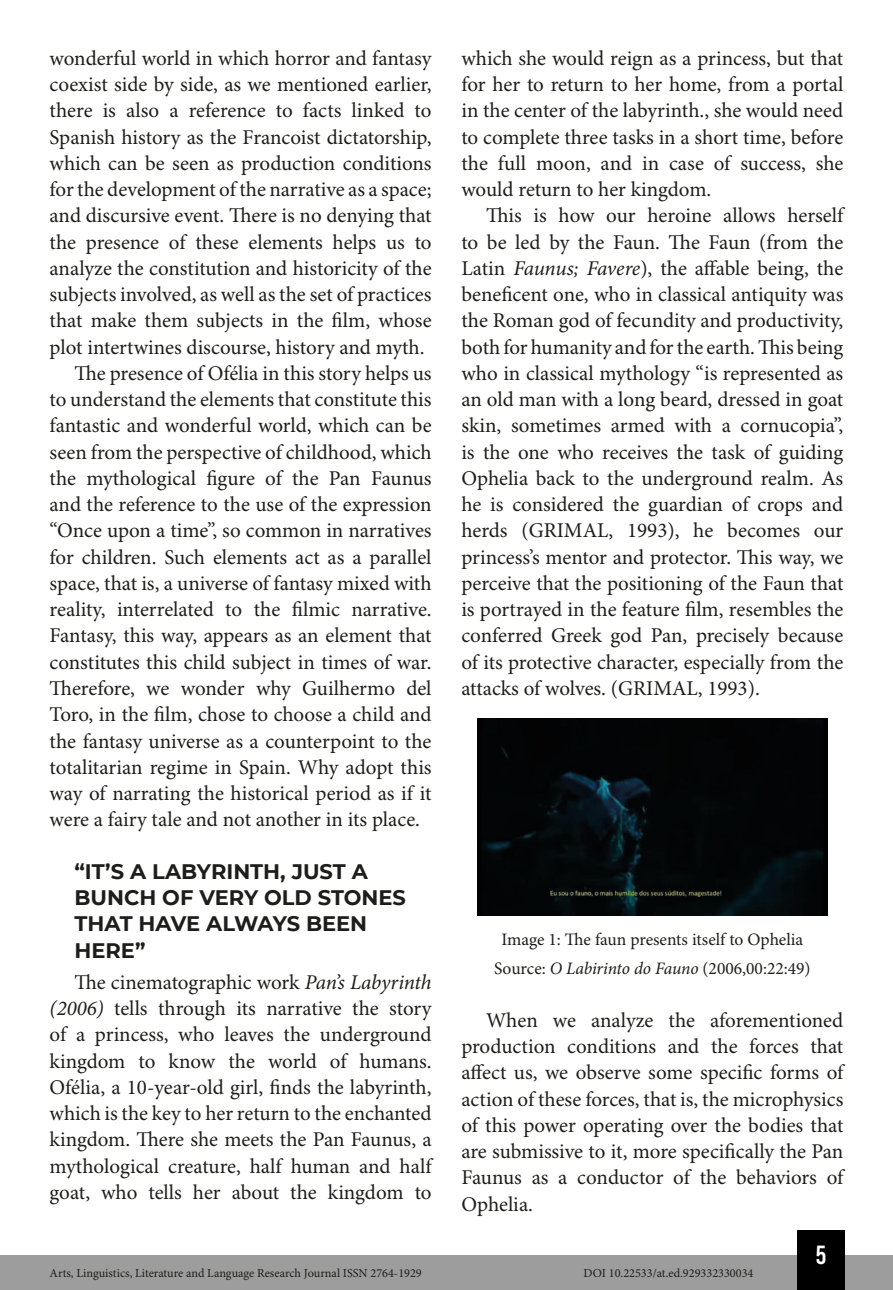
<style>
.page{position:relative;width:893px;height:1290px;background:#fff}
.page>*{position:absolute;margin:0;border:0;box-sizing:border-box;transform-origin:0 0}
.t1{font:26.25px "Bebas Kai";color:#fff}
.t2{font:21px/26.2px "Minion Pro";letter-spacing:-.005em;color:#1d1d1b;text-align:justify}
.t3{font:700 21px/26.2px "Montserrat";color:#1d1d1b}
.t4{font:17.5px/29.4px "Minion Pro";color:#1d1d1b;text-align:center}
.t5{font:12.25px "Minion Pro";color:#1d1d1b}
.s1{font-style:italic}
</style>
<div class="page">
<div style="left:0;top:1255px;width:893px;height:35px;background:#9d9d9d"></div>
<div style="left:797px;top:1230px;width:48px;height:60px;background:#000"></div>
<img style="left:477px;top:718px;width:351px;height:197px">
<p class="t2" style="left:50px;top:46px;width:383px">wonderful world in which horror and fantasy</p>
<p class="t2" style="left:50px;top:72px;width:383px">coexist side by side, as we mentioned earlier,</p>
<p class="t2" style="left:50px;top:98px;width:383px">there is also a reference to facts linked to</p>
<p class="t2" style="left:50px;top:125px;width:383px">Spanish history as the Francoist dictatorship,</p>
<p class="t2" style="left:50px;top:151px;width:383px">which can be seen as production conditions</p>
<p class="t2" style="left:50px;top:177px;width:383px">for the development of the narrative as a space;</p>
<p class="t2" style="left:50px;top:203px;width:383px">and discursive event. There is no denying that</p>
<p class="t2" style="left:50px;top:230px;width:384px">the presence of these elements helps us to</p>
<p class="t2" style="left:50px;top:256px;width:383px">analyze the constitution and historicity of the</p>
<p class="t2" style="left:50px;top:282px;width:383px">subjects involved, as well as the set of practices</p>
<p class="t2" style="left:50px;top:308px;width:384px">that make them subjects in the film, whose</p>
<p class="t2" style="left:50px;top:335px;width:377px">plot intertwines discourse, history and myth.</p>
<p class="t2" style="left:74px;top:361px;width:359px">The presence of Ofélia in this story helps us</p>
<p class="t2" style="left:50px;top:387px;width:383px">to understand the elements that constitute this</p>
<p class="t2" style="left:50px;top:413px;width:383px">fantastic and wonderful world, which can be</p>
<p class="t2" style="left:50px;top:440px;width:383px">seen from the perspective of childhood, which</p>
<p class="t2" style="left:50px;top:466px;width:383px">the mythological figure of the Pan Faunus</p>
<p class="t2" style="left:50px;top:492px;width:383px">and the reference to the use of the expression</p>
<p class="t2" style="left:50px;top:518px;width:383px">“Once upon a time”, so common in narratives</p>
<p class="t2" style="left:50px;top:545px;width:383px">for children. Such elements act as a parallel</p>
<p class="t2" style="left:50px;top:571px;width:383px">space, that is, a universe of fantasy mixed with</p>
<p class="t2" style="left:50px;top:597px;width:383px">reality, interrelated to the filmic narrative.</p>
<p class="t2" style="left:50px;top:623px;width:383px">Fantasy, this way, appears as an element that</p>
<p class="t2" style="left:50px;top:650px;width:383px">constitutes this child subject in times of war.</p>
<p class="t2" style="left:50px;top:676px;width:383px">Therefore, we wonder why Guilhermo del</p>
<p class="t2" style="left:50px;top:702px;width:383px">Toro, in the film, chose to choose a child and</p>
<p class="t2" style="left:50px;top:728px;width:383px">the fantasy universe as a counterpoint to the</p>
<p class="t2" style="left:50px;top:755px;width:383px">totalitarian regime in Spain. Why adopt this</p>
<p class="t2" style="left:50px;top:781px;width:383px">way of narrating the historical period as if it</p>
<p class="t2" style="left:50px;top:807px;width:372px">were a fairy tale and not another in its place.</p>
<p class="t3" style="left:74px;top:857px;width:333px">“IT’S A LABYRINTH, JUST A<br>BUNCH OF VERY OLD STONES<br>THAT HAVE ALWAYS BEEN<br>HERE”</p>
<p class="t2" style="left:50px;top:970px;width:384px;text-indent:25px">The cinematographic work <span class="s1">Pan’s Labyrinth (2006)</span> tells through its narrative the story of a princess, who leaves the underground kingdom to know the world of humans.<br>Ofélia, a 10-year-old girl, finds the labyrinth, which is the key to her return to the enchanted kingdom. There she meets the Pan Faunus, a mythological creature, half human and half goat, who tells her about the kingdom to</p>
<p class="t2" style="left:461px;top:46px;width:384px">which she would reign as a princess, but that for her to return to her home, from a portal in the center of the labyrinth., she would need to complete three tasks in a short time, before the full moon, and in case of success, she would return to her kingdom.</p>
<p class="t2" style="left:461px;top:203px;width:384px;text-indent:25px">This is how our heroine allows herself to be led by the Faun. The Faun (from the Latin <span class="s1">Faunus; Favere</span>), the affable being, the beneficent one, who in classical antiquity was the Roman god of fecundity and productivity, both for humanity and for the earth. This being who in classical mythology “is represented as an old man with a long beard, dressed in goat skin, sometimes armed with a cornucopia”, is the one who receives the task of guiding Ophelia back to the underground realm. As he is considered the guardian of crops and herds (GRIMAL, 1993), he becomes our princess’s mentor and protector. This way, we perceive that the positioning of the Faun that is portrayed in the feature film, resembles the conferred Greek god Pan, precisely because of its protective character, especially from the attacks of wolves. (GRIMAL, 1993).</p>
<p class="t4" style="left:494px;top:925px;width:318px">Image 1: The faun presents itself to Ophelia<br>Source: <span class="s1">O Labirinto do Fauno</span> (2006,00:22:49)</p>
<p class="t2" style="left:461px;top:1008px;width:384px;text-indent:25px">When we analyze the aforementioned production conditions and the forces that affect us, we observe some specific forms of action of these forces, that is, the microphysics of this power operating over the bodies that are submissive to it, more specifically the Pan Faunus as a conductor of the behaviors of Ophelia.</p>
<p class="t1" style="left:816px;top:1241px;width:12px">5</p>
<p class="t5" style="left:50px;top:1266px;width:374px">Arts, Linguistics, Literature and Language Research Journal ISSN 2764-1929</p>
<p class="t5" style="left:584px;top:1266px;width:171px">DOI 10.22533/at.ed.929332330034</p>
</div>
